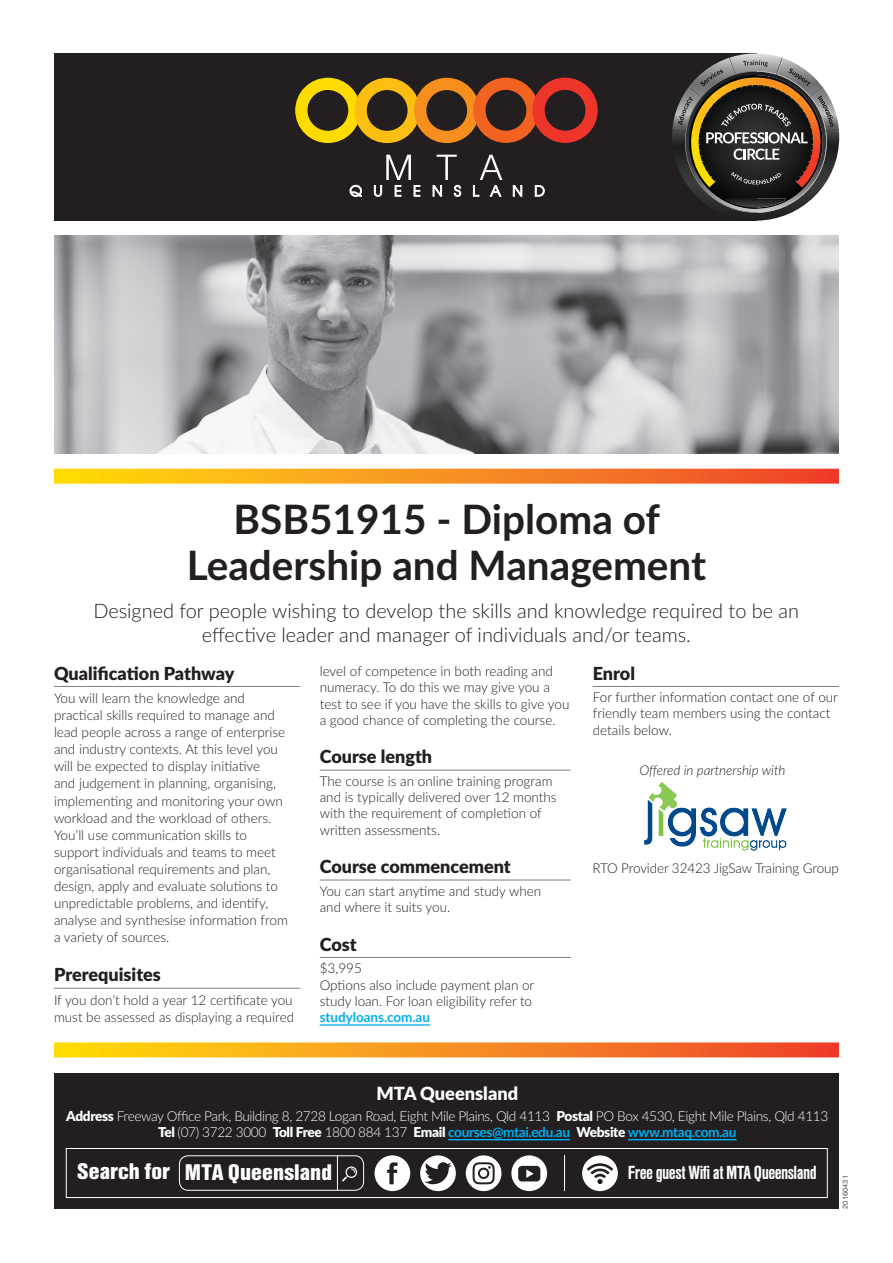
<style>
.page{position:relative;width:893px;height:1263px;background:#fff}
.page>*{position:absolute;margin:0;border:0;box-sizing:border-box;transform-origin:0 0}
.Course_title{font:700 40.5px/46.5px "Lato";color:#231f20;text-align:center}
.t1{font:900 23.55px "Nimbus San Con";color:#fff}
.t2{font:300 19.95px/24px "Lato";color:#231f20;text-align:center}
.t3{font:700 19.8px "Nimbus San Con";letter-spacing:-.03em;color:#fff}
.t4{font:900 18.15px "Lato";color:#fff}
.Subheading{font:900 18px "Lato";color:#231f20}
.t5{font:300 13.65px "Lato";letter-spacing:-.025em;color:#fff}
.t6{font:700 13.65px "Lato";letter-spacing:-.025em;color:#00aeef}
.Body_text{font:300 13.5px/17.1px "Lato";color:#231f20}
.Body_text-2{font:italic 300 13.5px "Lato";letter-spacing:-.005em;color:#231f20}
.t7{font:300 7.5px "Nimbus San";color:#231f20}
.s1{font-weight:700;color:#00aeef}
.s2{font-weight:900}
.s3{font-weight:900;color:#fff}
.s4{font-weight:300;color:#fff}
</style>
<div class="page">
<img style="left:54px;top:236px;width:785px;height:217px">
<div style="left:54px;top:54px;width:703px;height:167px;background:#231f20"></div>
<svg style="left:54px;top:469px;width:785px;height:15px;background:#f79223"></svg>
<hr style="left:54px;top:686px;width:246px;height:1px;background:#808285">
<hr style="left:54px;top:988px;width:246px;height:1px;background:#808285">
<hr style="left:320px;top:770px;width:251px;height:1px;background:#808285">
<hr style="left:320px;top:880px;width:251px;height:1px;background:#808285">
<hr style="left:320px;top:957px;width:251px;height:1px;background:#808285">
<hr style="left:320px;top:1024px;width:110px;height:2px;background:#00aeef">
<hr style="left:593px;top:686px;width:246px;height:1px;background:#808285">
<svg style="left:295px;top:78px;width:303px;height:65px"></svg>
<svg style="left:349px;top:184px;width:13px;height:13px"></svg>
<svg style="left:373px;top:155px;width:48px;height:42px"></svg>
<svg style="left:432px;top:155px;width:30px;height:42px"></svg>
<svg style="left:473px;top:155px;width:29px;height:42px"></svg>
<svg style="left:512px;top:185px;width:11px;height:12px"></svg>
<svg style="left:534px;top:185px;width:11px;height:12px"></svg>
<svg style="left:54px;top:1042px;width:785px;height:15px;background:#f79324"></svg>
<div style="left:54px;top:1073px;width:785px;height:136px;background:#231f20"></div>
<hr style="left:448px;top:1139px;width:122px;height:1px;background:#00aeef">
<hr style="left:628px;top:1139px;width:108px;height:1px;background:#00aeef">
<div style="left:66px;top:1148px;width:762px;height:50px;border:1px solid #fff"></div>
<svg style="left:582px;top:1155px;width:36px;height:36px"></svg>
<hr style="left:564px;top:1155px;width:1px;height:36px;background:#fff">
<svg style="left:342px;top:1166px;width:15px;height:15px"></svg>
<svg style="left:375px;top:1155px;width:35px;height:36px"></svg>
<svg style="left:466px;top:1155px;width:35px;height:36px"></svg>
<svg style="left:420px;top:1155px;width:36px;height:36px"></svg>
<svg style="left:511px;top:1155px;width:36px;height:36px"></svg>
<div style="left:179px;top:1155px;width:185px;height:36px;border:1px solid #fff;border-radius:9px"></div>
<hr style="left:337px;top:1156px;width:1px;height:34px;background:#fff">
<svg style="left:672px;top:53px;width:167px;height:168px"></svg>
<img style="left:644px;top:783px;width:143px;height:68px">
<p class="Course_title" style="left:187px;top:494px;width:521px">BSB51915 - Diploma of<br>Leadership and Management</p>
<p class="t2" style="left:93px;top:598px;width:707px">Designed for people wishing to develop the skills and knowledge required to be an effective leader and manager of individuals and/or teams.</p>
<p class="Subheading" style="left:54px;top:660px;width:182px">Qualification Pathway</p>
<p class="Body_text" style="left:54px;top:689px;width:235px">You will learn the knowledge and practical skills required to manage and lead people across a range of enterprise and industry contexts. At this level you will be expected to display initiative<br>and judgement in planning, organising, implementing and monitoring your own workload and the workload of others.<br>You’ll use communication skills to support individuals and teams to meet organisational requirements and plan, design, apply and evaluate solutions to unpredictable problems, and identify, analyse and synthesise information from a variety of sources.</p>
<p class="Subheading" style="left:54px;top:961px;width:108px">Prerequisites</p>
<p class="Body_text" style="left:54px;top:991px;width:242px">If you don’t hold a year 12 certificate you must be assessed as displaying a required</p>
<p class="Body_text" style="left:320px;top:663px;width:251px;line-height:16.2px">level of competence in both reading and numeracy. To do this we may give you a test to see if you have the skills to give you a good chance of completing the course.</p>
<p class="Subheading" style="left:320px;top:743px;width:114px">Course length</p>
<p class="Body_text" style="left:320px;top:772px;width:238px;line-height:16.2px">The course is an online training program and is typically delivered over 12 months with the requirement of completion of written assessments.</p>
<p class="Subheading" style="left:320px;top:853px;width:193px">Course commencement</p>
<p class="Body_text" style="left:320px;top:882px;width:223px;line-height:16.2px">You can start anytime and study when and where it suits you.</p>
<p class="Subheading" style="left:320px;top:930px;width:38px">Cost</p>
<p class="Body_text" style="left:320px;top:959px;width:44px">$3,995</p>
<p class="Body_text" style="left:320px;top:976px;width:216px;line-height:16.2px">Options also include payment plan or study loan. For loan eligibility refer to <span class="s1">studyloans.com.au</span></p>
<p class="Subheading" style="left:593px;top:660px;width:44px">Enrol</p>
<p class="Body_text" style="left:593px;top:689px;width:247px;line-height:16.2px">For further information contact one of our friendly team members using the contact details below.</p>
<p class="Body_text-2" style="left:639px;top:761px;width:148px">Offered in partnership with</p>
<p class="Body_text" style="left:592px;top:859px;width:248px">RTO Provider 32423 JigSaw Training Group</p>
<p class="t4" style="left:376px;top:1080px;width:143px">MTA Queensland</p>
<p class="t5" style="left:66px;top:1107px;width:764px"><span class="s2">Address</span> Freeway Office Park, Building 8, 2728 Logan Road, Eight Mile Plains, Qld 4113 <span class="s2">Postal</span> PO Box 4530, Eight Mile Plains, Qld 4113</p>
<p class="t6" style="left:158px;top:1122px;width:580px"><span class="s3">Tel</span> <span class="s4">(07) 3722 3000</span> <span class="s3">Toll Free</span> <span class="s4">1800 884 137</span> <span class="s3">Email</span> courses@mtai.edu.au <span class="s3">Website</span> www.mtaq.com.au</p>
<p class="t1" style="left:77px;top:1158px;width:94px">Search for</p>
<p class="t1" style="left:185px;top:1159px;width:149px">MTA Queensland</p>
<p class="t3" style="left:628px;top:1162px;width:190px">Free guest Wifi at MTA Queensland</p>
<p class="t7" style="left:841px;top:1209px;width:35px;rotate:-90deg">20160431</p>
</div>
